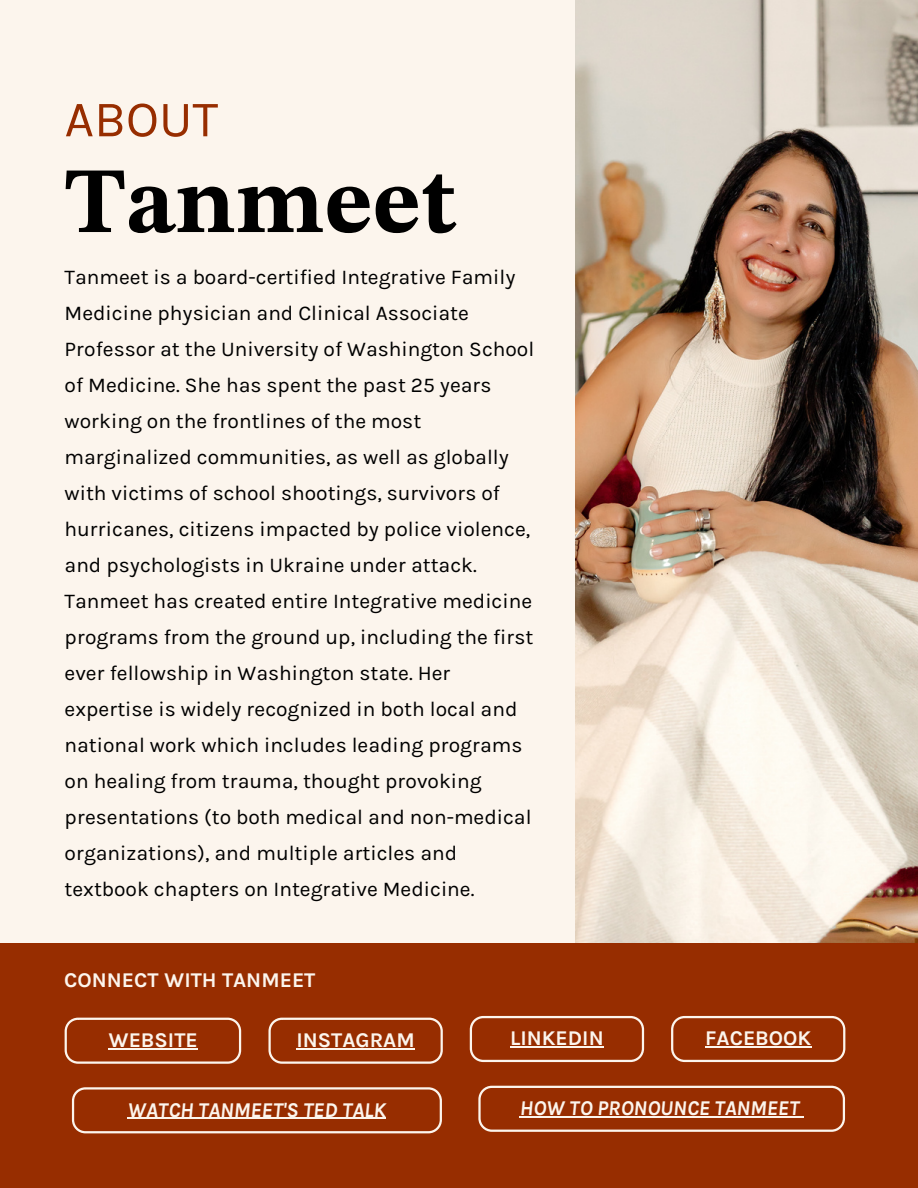
<style>
.page{position:relative;width:918px;height:1188px;background:#fcf5ed}
.page>*{position:absolute;margin:0;border:0;box-sizing:border-box;transform-origin:0 0}
.t1{font:700 93.6px "STIX Two Text";color:#000}
.t2{font:51.15px "Karla";color:#972d00}
.t3{font:21px/36px "Karla";color:#000}
.t4{font:700 21px "Karla";color:#fcf5ed}
.t5{font:italic 700 21px "Karla";color:#fcf5ed}
</style>
<div class="page">
<img style="left:575px;top:0;width:343px;height:944px">
<div style="left:0;top:944px;width:918px;height:244px;background:#972d00"></div>
<svg style="left:72px;top:1087px;width:370px;height:46px"></svg>
<hr style="left:128px;top:1118px;width:258px;height:1px;background:#fcf5ed">
<svg style="left:65px;top:1018px;width:176px;height:46px"></svg>
<hr style="left:108px;top:1048px;width:90px;height:1px;background:#fcf5ed">
<svg style="left:268px;top:1018px;width:175px;height:46px"></svg>
<hr style="left:296px;top:1048px;width:119px;height:1px;background:#fcf5ed">
<svg style="left:470px;top:1016px;width:174px;height:46px"></svg>
<hr style="left:510px;top:1046px;width:94px;height:1px;background:#fcf5ed">
<svg style="left:671px;top:1016px;width:174px;height:46px"></svg>
<hr style="left:705px;top:1046px;width:106px;height:1px;background:#fcf5ed">
<svg style="left:478px;top:1086px;width:367px;height:46px"></svg>
<p class="t2" style="left:65px;top:89px;width:155px">ABOUT</p>
<p class="t1" style="left:64px;top:161px;width:394px">Tanmeet</p>
<p class="t3" style="left:65px;top:259px;width:471px">Tanmeet is a board-certified Integrative Family Medicine physician and Clinical Associate Professor at the University of Washington School of Medicine. She has spent the past 25 years working on the frontlines of the most marginalized communities, as well as globally with victims of school shootings, survivors of hurricanes, citizens impacted by police violence, and psychologists in Ukraine under attack.<br>Tanmeet has created entire Integrative medicine programs from the ground up, including the first ever fellowship in Washington state. Her expertise is widely recognized in both local and national work which includes leading programs on healing from trauma, thought provoking presentations (to both medical and non-medical organizations), and multiple articles and textbook chapters on Integrative Medicine.</p>
<p class="t4" style="left:64px;top:967px;width:253px">CONNECT WITH TANMEET</p>
<p class="t4" style="left:108px;top:1028px;width:91px">WEBSITE</p>
<p class="t4" style="left:296px;top:1028px;width:120px">INSTAGRAM</p>
<p class="t4" style="left:510px;top:1026px;width:95px">LINKEDIN</p>
<p class="t4" style="left:705px;top:1026px;width:108px">FACEBOOK</p>
<p class="t5" style="left:128px;top:1097px;width:260px">WATCH TANMEET'S TED TALK</p>
<p class="t5" style="left:520px;top:1096px;width:281px">HOW TO PRONOUNCE TANMEET</p>
</div>
